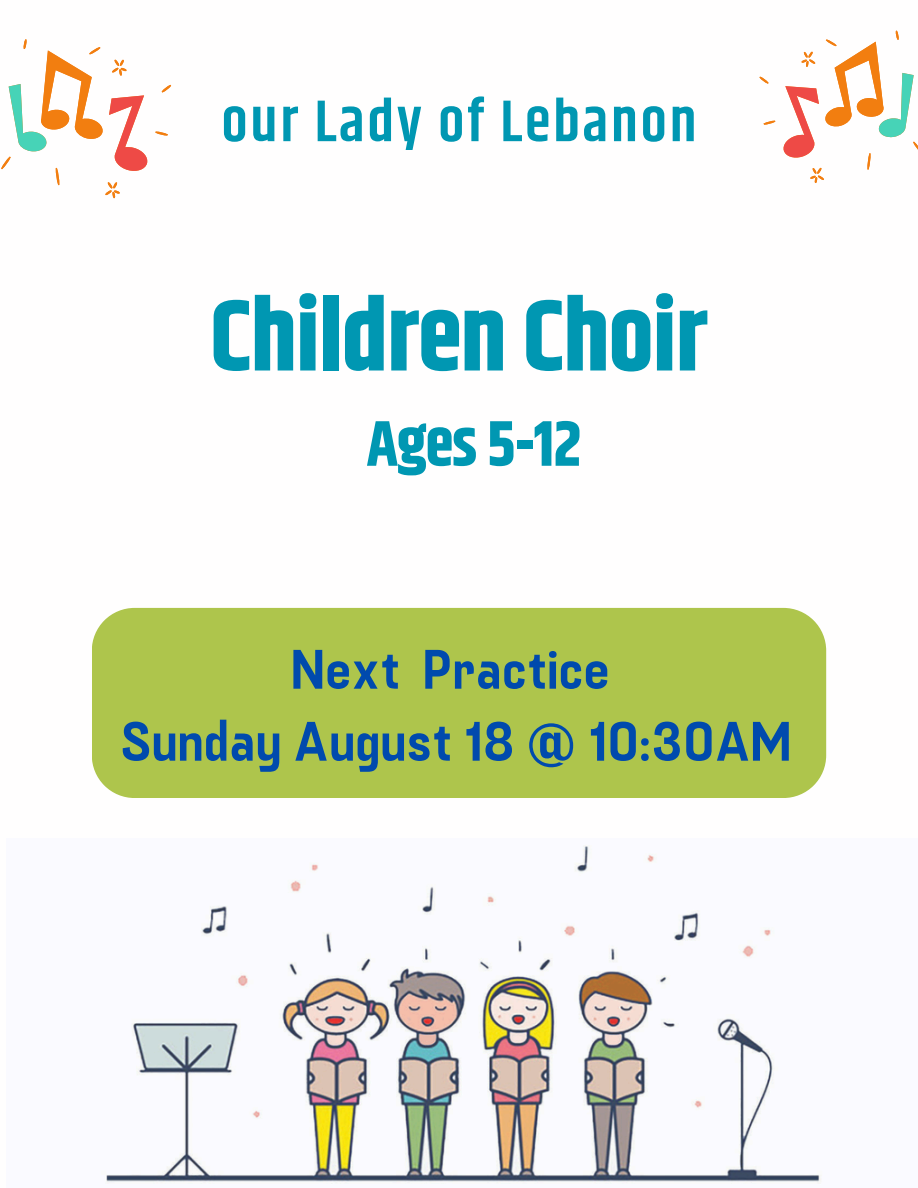
<style>
.page{position:relative;width:918px;height:1188px;background:#fff}
.page>*{position:absolute;margin:0;border:0;box-sizing:border-box;transform-origin:0 0}
.t1{font:700 101.25px "Khand";letter-spacing:-.015em;color:#0097b2}
.t2{font:700 64.2px "Khand";letter-spacing:-.015em;color:#0097b2}
.t3{font:600 59.1px "Khand";letter-spacing:.045em;color:#0097b2}
.t4{font:55.5px "Fuji";letter-spacing:-.015em;color:#004aad}
</style>
<div class="page">
<svg style="left:1px;top:39px;width:171px;height:160px"></svg>
<svg style="left:759px;top:30px;width:159px;height:153px"></svg>
<img style="left:106px;top:846px;width:715px;height:336px">
<div style="left:92px;top:608px;width:734px;height:190px;background:#aec54c"></div>
<p class="t3" style="left:221px;top:79px;width:477px">our Lady of Lebanon</p>
<h2 class="t1" style="left:210px;top:264px;width:499px">Children Choir</h2>
<p class="t2" style="left:367px;top:398px;width:217px">Ages 5-12</p>
<h1 class="t4" style="left:290px;top:633px;width:321px">Next Practice</h1>
<h2 class="t4" style="left:120px;top:705px;width:673px">Sunday August 18 @ 10:30AM</h2>
</div>
